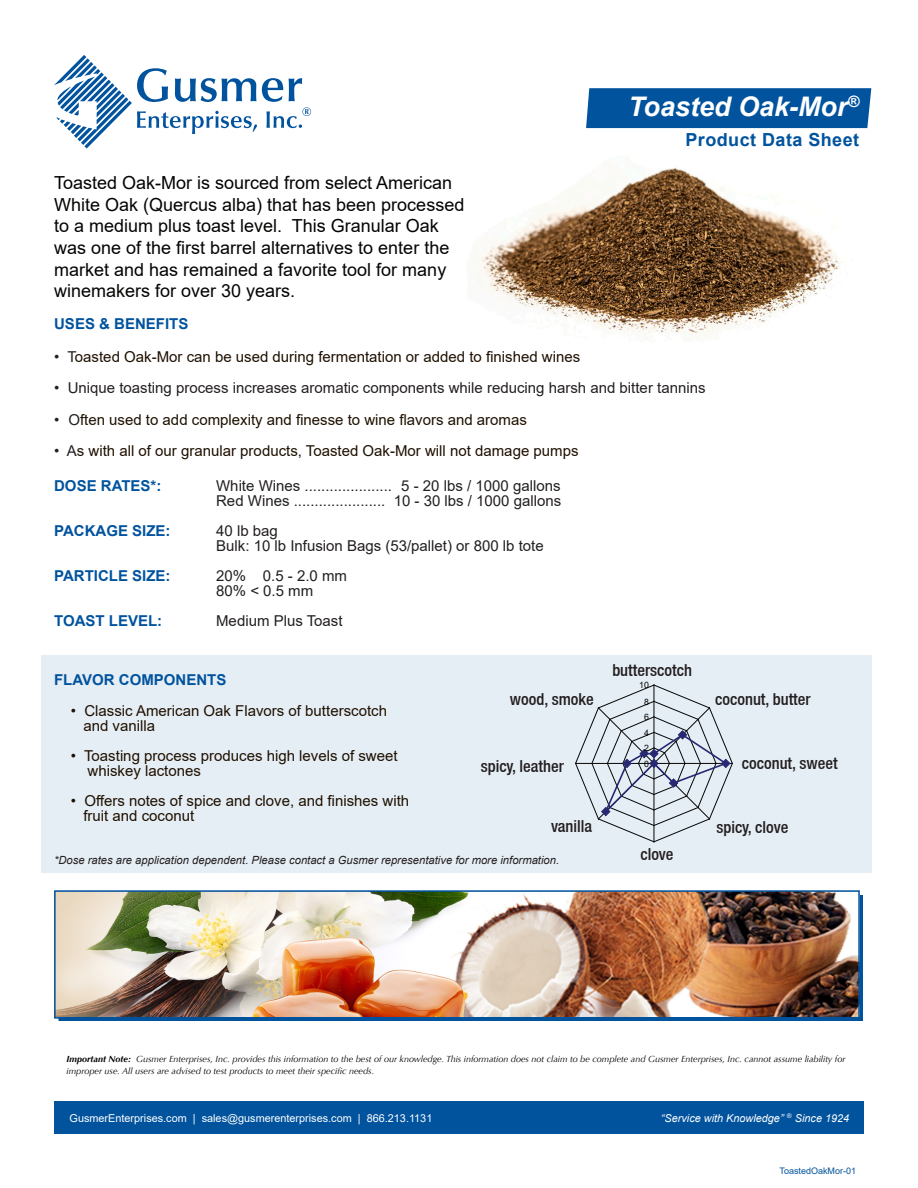
<style>
.page{position:relative;width:918px;height:1188px;background:#fff}
.page>*{position:absolute;margin:0;border:0;box-sizing:border-box;transform-origin:0 0}
.t1{font:italic 700 27px "Arial";color:#fff}
.t2{font:18px/21.6px "Arial";color:#040503}
.t3{font:700 18px "Arial";letter-spacing:.025em;color:#01539e}
.t4{font:500 condensed 16.5px "Helvetica Neue";color:#231f20}
.t5{font:15px "Arial";color:#1e1000}
.t6{font:15px "Arial";color:#231f20}
.t7{font:700 15px "Arial";color:#01539e}
.t8{font:italic 11.25px "Arial";color:#231f20}
.t9{font:10.8px "Arial";color:#fff}
.t10{font:italic 10.8px "Arial";color:#fff}
.t11{font:italic 9px/12px "Optima";color:#000}
.t12{font:9px "Arial";color:#01539e}
.t13{font:8.85px "Arial";letter-spacing:-.005em;color:#050504}
.t14{font:8.85px "Arial";letter-spacing:.02em;color:#050504}
.s1{color:#231f20}
.s2{font-weight:700}
</style>
<div class="page">
<div style="left:41px;top:656px;width:830px;height:217px;background:#e6eef5"></div>
<img style="left:469px;top:168px;width:371px;height:173px">
<svg style="left:54px;top:55px;width:257px;height:94px"></svg>
<div style="left:54px;top:1102px;width:810px;height:32px;background:#01539e"></div>
<div style="left:586px;top:88px;width:285px;height:40px;background:#01539e"></div>
<img style="left:57px;top:893px;width:800px;height:123px">
<div style="left:54px;top:890px;width:806px;height:129px;border:2px solid #01539e"></div>
<svg style="left:575px;top:684px;width:158px;height:159px"></svg>
<p class="t1" style="left:628px;top:89px;width:233px">Toasted Oak-Mor<sup>®</sup></p>
<p class="t2" style="left:54px;top:172px;width:412px">Toasted Oak-Mor is sourced from select American White Oak (Quercus alba) that has been processed to a medium plus toast level. This Granular Oak was one of the first barrel alternatives to enter the market and has remained a favorite tool for many winemakers for over 30 years.</p>
<p class="t7" style="left:54px;top:314px;width:136px">USES &amp; BENEFITS</p>
<p class="t3" style="left:686px;top:127px;width:175px">Product Data Sheet</p>
<p class="t5" style="left:54px;top:346px;width:528px"><span class="s1">• T</span>oasted Oak-Mor can be used during fermentation or added to finished wines</p>
<p class="t6" style="left:54px;top:378px;width:653px">• Unique toasting process increases aromatic components while reducing harsh and bitter tannins</p>
<p class="t5" style="left:54px;top:409px;width:474px"><span class="s1">• O</span>ften used to add complexity and finesse to wine flavors and aromas</p>
<p class="t5" style="left:54px;top:441px;width:526px"><span class="s1">• A</span>s with all of our granular products, Toasted Oak-Mor will not damage pumps</p>
<p class="t7" style="left:54px;top:475px;width:109px">DOSE RATES*:</p>
<p class="t6" style="left:216px;top:476px;width:346px">White Wines ..................... 5 - 20 lbs / 1000 gallons</p>
<p class="t6" style="left:216px;top:491px;width:347px">Red Wines ...................... 10 - 30 lbs / 1000 gallons</p>
<p class="t7" style="left:54px;top:520px;width:118px">PACKAGE SIZE:</p>
<p class="t6" style="left:216px;top:521px;width:63px">40 lb bag</p>
<p class="t6" style="left:216px;top:536px;width:329px">Bulk: 10 lb Infusion Bags (53/pallet) or 800 lb tote</p>
<p class="t7" style="left:54px;top:565px;width:118px">PARTICLE SIZE:</p>
<p class="t6" style="left:216px;top:566px;width:132px">20% 0.5 - 2.0 mm</p>
<p class="t6" style="left:216px;top:581px;width:99px">80% &lt; 0.5 mm</p>
<p class="t7" style="left:54px;top:610px;width:110px">TOAST LEVEL:</p>
<p class="t6" style="left:216px;top:611px;width:128px">Medium Plus Toast</p>
<p class="t7" style="left:54px;top:669px;width:174px">FLAVOR COMPONENTS</p>
<p class="t4" style="left:612px;top:660px;width:81px">butterscotch</p>
<p class="t13" style="left:639px;top:679px;width:11px">10</p>
<p class="t5" style="left:71px;top:700px;width:318px">• Classic American Oak Flavors of butterscotch</p>
<p class="t5" style="left:83px;top:715px;width:73px">and vanilla</p>
<p class="t5" style="left:71px;top:745px;width:328px">• Toasting process produces high levels of sweet</p>
<p class="t5" style="left:88px;top:760px;width:115px">whiskey lactones</p>
<p class="t5" style="left:71px;top:790px;width:340px">• Offers notes of spice and clove, and finishes with</p>
<p class="t5" style="left:83px;top:805px;width:112px">fruit and coconut</p>
<p class="t13" style="left:236px;top:705px;width:50px">butterscotch</p>
<p class="t13" style="left:342px;top:794px;width:61px">coconut, sweet</p>
<p class="t4" style="left:510px;top:689px;width:85px">wood, smoke</p>
<p class="t4" style="left:715px;top:689px;width:97px">coconut, butter</p>
<p class="t13" style="left:644px;top:695px;width:6px">8</p>
<p class="t13" style="left:644px;top:711px;width:6px">6</p>
<p class="t13" style="left:644px;top:727px;width:6px">4</p>
<p class="t13" style="left:644px;top:742px;width:6px">2</p>
<p class="t4" style="left:481px;top:756px;width:85px">spicy, leather</p>
<p class="t4" style="left:742px;top:753px;width:97px">coconut, sweet</p>
<p class="t13" style="left:644px;top:758px;width:6px">0</p>
<p class="t4" style="left:551px;top:817px;width:43px">vanilla</p>
<p class="t4" style="left:716px;top:817px;width:74px">spicy, clove</p>
<p class="t14" style="left:319px;top:850px;width:48px">spicy, clove</p>
<p class="t8" style="left:54px;top:852px;width:507px">*Dose rates are application dependent. Please contact a Gusmer representative for more information.</p>
<p class="t4" style="left:640px;top:844px;width:35px">clove</p>
<p class="t11" style="left:67px;top:1053px;width:780px"><span class="s2">Important Note:</span> Gusmer Enterprises, Inc. provides this information to the best of our knowledge. This information does not claim to be complete and Gusmer Enterprises, Inc. cannot assume liability for improper use. All users are advised to test products to meet their specific needs.</p>
<p class="t9" style="left:70px;top:1110px;width:364px">GusmerEnterprises.com | sales@gusmerenterprises.com | 866.213.1131</p>
<p class="t10" style="left:661px;top:1111px;width:190px">“Service with Knowledge” <sup>®</sup> Since 1924</p>
<p class="t12" style="left:780px;top:1164px;width:78px">ToastedOakMor-01</p>
</div>
